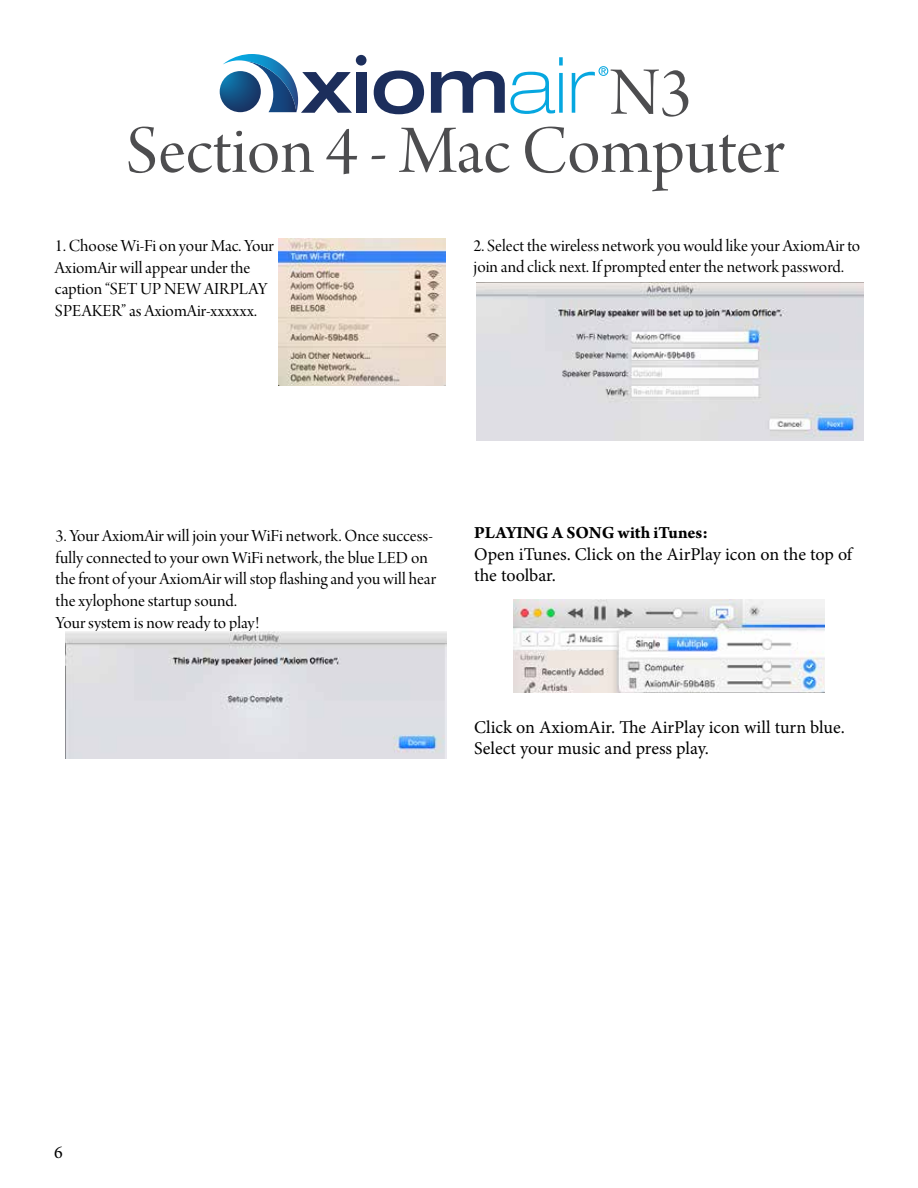
<style>
.page{position:relative;width:918px;height:1188px;background:#fff}
.page>*{position:absolute;margin:0;border:0;box-sizing:border-box;transform-origin:0 0}
.t1{font:72px/58.2px "Arno Pro Regular 36 pt";color:#4d4d4f}
.t2{font:18px/21.6px "Arno Pro Regular 36 pt";color:#000}
.t3{font:18px/21.6px "Minion Pro";color:#000}
.t4{font:700 18px "Arno Pro";color:#000}
</style>
<div class="page">
<svg style="left:220px;top:71px;width:41px;height:41px"></svg>
<div style="left:356px;top:72px;width:11px;height:41px;background:#1c2e5c"></div>
<svg style="left:223px;top:54px;width:129px;height:59px"></svg>
<svg style="left:374px;top:71px;width:50px;height:43px"></svg>
<div style="left:356px;top:55px;width:11px;height:11px;background:#1c2e5c;border-radius:50%"></div>
<svg style="left:431px;top:71px;width:124px;height:43px"></svg>
<svg style="left:559px;top:73px;width:4px;height:40px"></svg>
<svg style="left:559px;top:57px;width:4px;height:8px"></svg>
<svg style="left:572px;top:66px;width:36px;height:47px"></svg>
<img style="left:278px;top:238px;width:167px;height:148px">
<img style="left:476px;top:282px;width:387px;height:159px">
<img style="left:66px;top:632px;width:381px;height:127px">
<img style="left:514px;top:599px;width:311px;height:94px">
<h1 class="t1" style="left:126px;top:68px;width:660px;text-indent:484px">N3<br>Section 4 - Mac Computer</h1>
<p class="t2" style="left:55px;top:236px;width:220px">1. Choose Wi-Fi on your Mac. Your<br>AxiomAir will appear under the caption “SET UP NEW AIRPLAY<br>SPEAKER” as AxiomAir-xxxxxx.</p>
<p class="t2" style="left:474px;top:236px;width:388px">2. Select the wireless network you would like your AxiomAir to join and click next. If prompted enter the network password.</p>
<p class="t2" style="left:56px;top:526px;width:382px">3. Your AxiomAir will join your WiFi network. Once success&shy;fully connected to your own WiFi network, the blue LED on the front of your AxiomAir will stop flashing and you will hear the xylophone startup sound.<br>Your system is now ready to play!</p>
<p class="t4" style="left:474px;top:522px;width:235px">PLAYING A SONG with iTunes:</p>
<p class="t3" style="left:474px;top:543px;width:380px">Open iTunes. Click on the AirPlay icon on the top of the toolbar.</p>
<p class="t3" style="left:54px;top:1141px;width:10px">6</p>
<p class="t3" style="left:474px;top:716px;width:372px">Click on AxiomAir. The AirPlay icon will turn blue.<br>Select your music and press play.</p>
</div>
